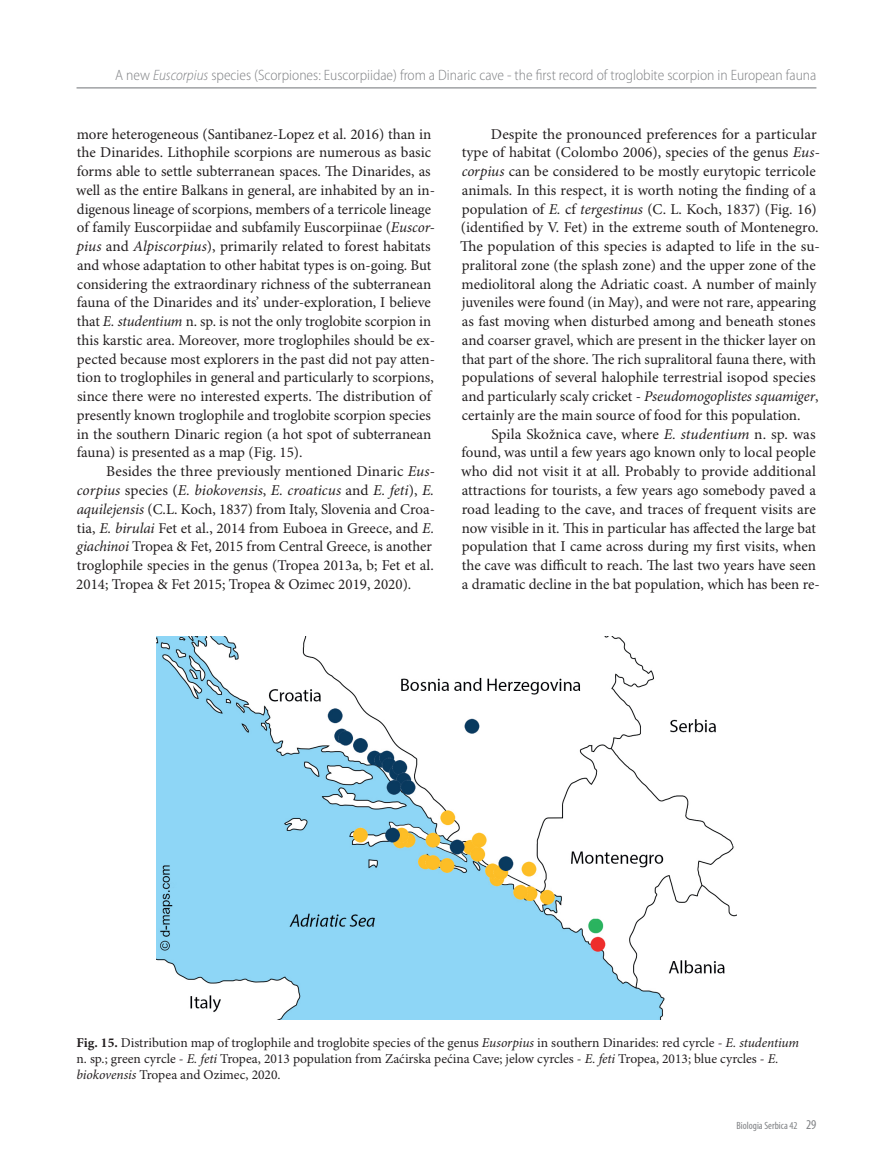
<style>
.page{position:relative;width:893px;height:1170px;background:#fff}
.page>*{position:absolute;margin:0;border:0;box-sizing:border-box;transform-origin:0 0}
.t1{font:15px/18.8px "Minion Pro";color:#231f20}
.t2{font:300 semi-condensed 15px "Myriad Pro";color:#808285}
.t3{font:13.5px/16.2px "Minion Pro";color:#231f20}
.t4{font:condensed 10.5px "Myriad Pro";color:#808285}
.s1{font-style:italic}
.s2{font-weight:700}
.s3{font-size:13.5px}
</style>
<div class="page">
<hr style="left:77px;top:87px;width:739px;height:1px;background:#808285">
<img style="left:157px;top:636px;width:579px;height:383px">
<p class="t2" style="left:115px;top:67px;width:703px">A new <span class="s1">Euscorpius</span> species (Scorpiones: Euscorpiidae) from a Dinaric cave - the first record of troglobite scorpion in European fauna</p>
<p class="t1" style="left:76px;top:125px;width:360px">more heterogeneous (Santibanez-Lopez et al. 2016) than in the Dinarides. Lithophile scorpions are numerous as basic forms able to settle subterranean spaces. The Dinarides, as well as the entire Balkans in general, are inhabited by an in&shy;digenous lineage of scorpions, members of a terricole lineage of family Euscorpiidae and subfamily Euscorpiinae (<span class="s1">Euscor&shy;pius</span> and <span class="s1">Alpiscorpius</span>), primarily related to forest habitats and whose adaptation to other habitat types is on-going. But considering the extraordinary richness of the subterranean fauna of the Dinarides and its’ under-exploration, I believe that <span class="s1">E. studentium</span> n. sp. is not the only troglobite scorpion in this karstic area. Moreover, more troglophiles should be ex&shy;pected because most explorers in the past did not pay atten&shy;tion to troglophiles in general and particularly to scorpions, since there were no interested experts. The distribution of presently known troglophile and troglobite scorpion species in the southern Dinaric region (a hot spot of subterranean fauna) is presented as a map (Fig. 15).</p>
<p class="t1" style="left:76px;top:462px;width:360px;text-indent:30px">Besides the three previously mentioned Dinaric <span class="s1">Eus&shy;corpius</span> species (<span class="s1">E. biokovensis</span>, <span class="s1">E. croaticus</span> and <span class="s1">E. feti</span>), <span class="s1">E. aquilejensis</span> (C.L. Koch, 1837) from Italy, Slovenia and Croa&shy;tia, <span class="s1">E. birulai</span> Fet et al., 2014 from Euboea in Greece, and <span class="s1">E. giachinoi</span> Tropea &amp; Fet, 2015 from Central Greece, is another troglophile species in the genus (Tropea 2013a, b; Fet et al.<br>2014; Tropea &amp; Fet 2015; Tropea &amp; Ozimec 2019, 2020).</p>
<p class="t1" style="left:460px;top:125px;width:362px;text-indent:31px">Despite the pronounced preferences for a particular type of habitat (Colombo 2006), species of the genus <span class="s1">Eus&shy;corpius</span> can be considered to be mostly eurytopic terricole animals. In this respect, it is worth noting the finding of a population of <span class="s1">E.</span> cf <span class="s1">tergestinus</span> (C. L. Koch, 1837) (Fig. 16) (identified by V. Fet) in the extreme south of Montenegro.<br>The population of this species is adapted to life in the su&shy;pralitoral zone (the splash zone) and the upper zone of the mediolitoral along the Adriatic coast. A number of mainly juveniles were found (in May), and were not rare, appearing as fast moving when disturbed among and beneath stones and coarser gravel, which are present in the thicker layer on that part of the shore. The rich supralitoral fauna there, with populations of several halophile terrestrial isopod species and particularly scaly cricket - <span class="s1">Pseudomogoplistes squamiger</span>, certainly are the main source of food for this population.</p>
<p class="t1" style="left:461px;top:425px;width:360px;text-indent:30px">Spila Skožnica cave, where <span class="s1">E. studentium</span> n. sp. was found, was until a few years ago known only to local people who did not visit it at all. Probably to provide additional attractions for tourists, a few years ago somebody paved a road leading to the cave, and traces of frequent visits are now visible in it. This in particular has affected the large bat population that I came across during my first visits, when the cave was difficult to reach. The last two years have seen a dramatic decline in the bat population, which has been re-</p>
<p class="t3" style="left:77px;top:1034px;width:724px"><span class="s2">Fig. 15.</span> Distribution map of troglophile and troglobite species of the genus <span class="s1">Eusorpius</span> in southern Dinarides: red cyrcle - <span class="s1">E. studentium </span>n. sp.; green cyrcle - <span class="s1">E. feti</span> Tropea, 2013 population from Zaćirska pećina Cave; jelow cyrcles - <span class="s1">E. feti</span> Tropea, 2013; blue cyrcles - <span class="s1">E. biokovensis</span> Tropea and Ozimec, 2020.</p>
<p class="t4" style="left:736px;top:1119px;width:81px">Biologia Serbica 42 <span class="s3">29</span></p>
</div>
